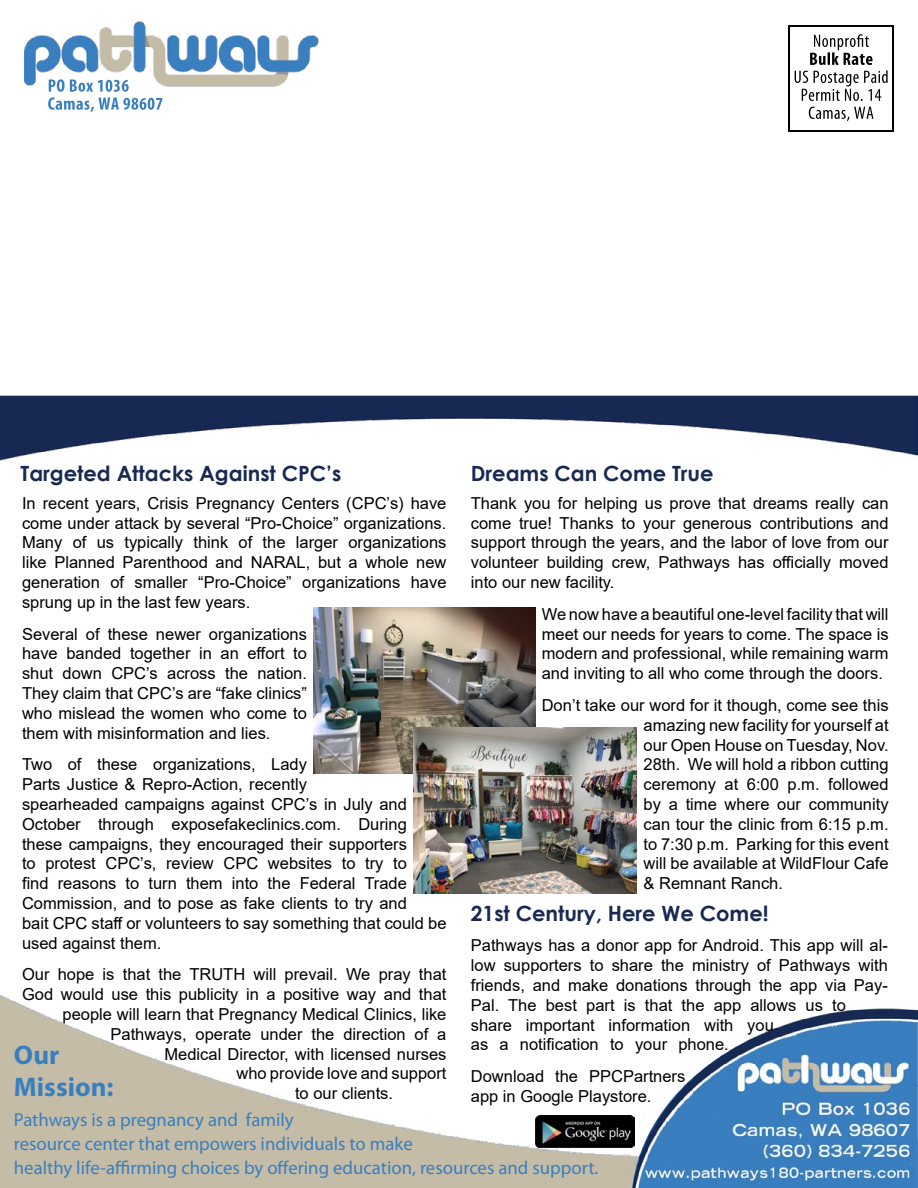
<style>
.page{position:relative;width:918px;height:1188px;background:#fff}
.page>*{position:absolute;margin:0;border:0;box-sizing:border-box;transform-origin:0 0}
.t1{font:700 27px/32.4px "Myriad Pro";color:#397fbe}
.t2{font:700 21px "Century Gothic";color:#192952}
.t3{font:18.75px/24px "Myriad Pro";color:#397fbe}
.t4{font:16.5px/19.8px "Arial";color:#000;text-align:justify}
</style>
<div class="page">
<img style="left:0;top:21px;width:918px;height:1167px">
<img style="left:632px;top:1012px;width:286px;height:176px">
<img style="left:788px;top:26px;width:106px;height:105px">
<img style="left:791px;top:28px;width:100px;height:101px">
<img style="left:314px;top:607px;width:221px;height:166px">
<img style="left:414px;top:728px;width:223px;height:165px">
<img style="left:535px;top:1115px;width:99px;height:33px">
<p class="t2" style="left:21px;top:457px;width:322px">Targeted Attacks Against CPC’s</p>
<p class="t2" style="left:471px;top:457px;width:244px">Dreams Can Come True</p>
<p class="t4" style="left:471px;top:493px;width:419px">Thank you for helping us prove that dreams really can come true! Thanks to your generous contributions and support through the years, and the labor of love from our volunteer building crew, Pathways has officially moved into our new facility.</p>
<p class="t4" style="left:542px;top:604px;width:348px">We now have a beautiful one-level facility that will meet our needs for years to come. The space is modern and professional, while remaining warm and inviting to all who come through the doors.</p>
<p class="t4" style="left:644px;top:695px;width:247px;text-indent:-102px">Don’t take our word for it though, come see this amazing new facility for yourself at our Open House on Tuesday, Nov.<br>28th. We will hold a ribbon cutting ceremony at 6:00 p.m. followed by a time where our community can tour the clinic from 6:15 p.m. to 7:30 p.m. Parking for this event will be available at WildFlour Cafe &amp; Remnant Ranch.</p>
<p class="t4" style="left:22px;top:493px;width:426px">In recent years, Crisis Pregnancy Centers (CPC’s) have come under attack by several “Pro-Choice” organizations.<br>Many of us typically think of the larger organizations like Planned Parenthood and NARAL, but a whole new generation of smaller “Pro-Choice” organizations have sprung up in the last few years.</p>
<p class="t4" style="left:22px;top:624px;width:287px">Several of these newer organizations have banded together in an effort to shut down CPC’s across the nation.<br>They claim that CPC’s are “fake clinics” who mislead the women who come to them with misinformation and lies.</p>
<p class="t4" style="left:22px;top:755px;width:426px;text-align:left">Two of these organizations, Lady<br>Parts Justice &amp; Repro-Action, recently<br>spearheaded campaigns against CPC’s in July and October through exposefakeclinics.com. During these campaigns, they encouraged their supporters<br>to protest CPC’s, review CPC websites to try to<br>find reasons to turn them into the Federal Trade Commission, and to pose as fake clients to try and<br>bait CPC staff or volunteers to say something that could be used against them.</p>
<p class="t4" style="left:22px;top:965px;width:426px">Our hope is that the TRUTH will prevail. We pray that</p>
<p class="t4" style="left:22px;top:984px;width:426px">God would use this publicity in a positive way and that</p>
<p class="t4" style="left:63px;top:1004px;width:385px">people will learn that Pregnancy Medical Clinics, like</p>
<p class="t4" style="left:111px;top:1024px;width:337px">Pathways, operate under the direction of a</p>
<p class="t4" style="left:165px;top:1044px;width:283px">Medical Director, with licensed nurses</p>
<p class="t4" style="left:237px;top:1064px;width:211px">who provide love and support</p>
<p class="t4" style="left:295px;top:1083px;width:100px">to our clients.</p>
<p class="t2" style="left:471px;top:898px;width:299px">21st Century, Here We Come!</p>
<p class="t4" style="left:471px;top:936px;width:419px;text-align:left">Pathways has a donor app for Android. This app will al&shy;low supporters to share the ministry of Pathways with friends, and make donations through the app via Pay-Pal. The best part is that the app allows us to share important information with you<br>as a notification to your phone.</p>
<p class="t4" style="left:471px;top:1066px;width:216px">Download the PPCPartners app in Google Playstore.</p>
<h1 class="t1" style="left:14px;top:1038px;width:101px">Our<br>Mission:</h1>
<p class="t3" style="left:14px;top:1108px;width:586px">Pathways is a pregnancy and family<br>resource center that empowers individuals to make<br>healthy life-affirming choices by offering education, resources and support.</p>
</div>
